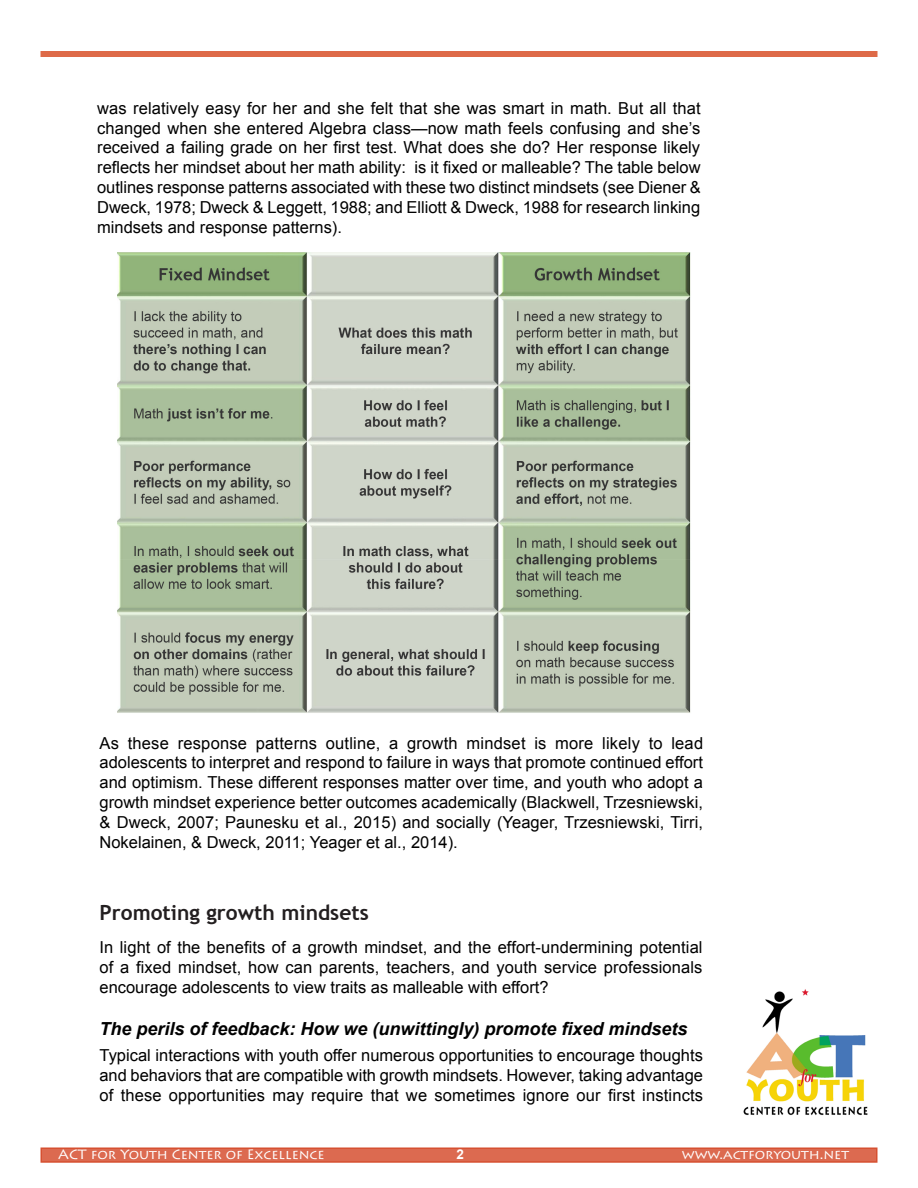
<style>
.page{position:relative;width:918px;height:1188px;background:#fff}
.page>*{position:absolute;margin:0;border:0;box-sizing:border-box;transform-origin:0 0}
.heading_1{font:700 21px "Trebuchet MS";color:#231f20}
.heading_2{font:italic 700 18px "Arial";color:#000}
.t1{font:16.5px/19.8px "Arial";color:#000;text-align:justify}
.t2{font:13.5px "Lithos Pro";color:#fff}
.t3{font:700 13.5px "Arial";color:#fff}
</style>
<div class="page">
<div style="left:41px;top:1148px;width:836px;height:14px;background:#dc6a50"></div>
<div style="left:40px;top:1148px;width:838px;height:15px;border:2px solid #d65031"></div>
<div style="left:40px;top:51px;width:838px;height:6px;background:#de6a48"></div>
<img style="left:743px;top:989px;width:125px;height:127px">
<img style="left:118px;top:253px;width:573px;height:460px">
<p class="t1" style="left:97px;top:98px;width:605px">was relatively easy for her and she felt that she was smart in math. But all that changed when she entered Algebra class—now math feels confusing and she’s received a failing grade on her first test. What does she do? Her response likely reflects her mindset about her math ability: is it fixed or malleable? The table below outlines response patterns associated with these two distinct mindsets (see Diener &amp; Dweck, 1978; Dweck &amp; Leggett, 1988; and Elliott &amp; Dweck, 1988 for research linking mindsets and response patterns).</p>
<p class="t1" style="left:100px;top:733px;width:605px">As these response patterns outline, a growth mindset is more likely to lead adolescents to interpret and respond to failure in ways that promote continued effort and optimism. These different responses matter over time, and youth who adopt a growth mindset experience better outcomes academically (Blackwell, Trzesniewski, &amp; Dweck, 2007; Paunesku et al., 2015) and socially (Yeager, Trzesniewski, Tirri, Nokelainen, &amp; Dweck, 2011; Yeager et al., 2014).</p>
<p class="heading_1" style="left:100px;top:899px;width:271px">Promoting growth mindsets</p>
<p class="t1" style="left:100px;top:938px;width:605px">In light of the benefits of a growth mindset, and the effort-undermining potential of a fixed mindset, how can parents, teachers, and youth service professionals encourage adolescents to view traits as malleable with effort?</p>
<p class="heading_2" style="left:100px;top:1016px;width:590px">The perils of feedback: How we (unwittingly) promote fixed mindsets</p>
<p class="t1" style="left:100px;top:1046px;width:605px">Typical interactions with youth offer numerous opportunities to encourage thoughts and behaviors that are compatible with growth mindsets. However, taking advantage of these opportunities may require that we sometimes ignore our first instincts</p>
<p class="t2" style="left:58px;top:1146px;width:268px">ACT for Youth Center of Excellence</p>
<p class="t3" style="left:456px;top:1145px;width:9px">2</p>
<p class="t2" style="left:682px;top:1146px;width:169px">www.actforyouth.net</p>
</div>
